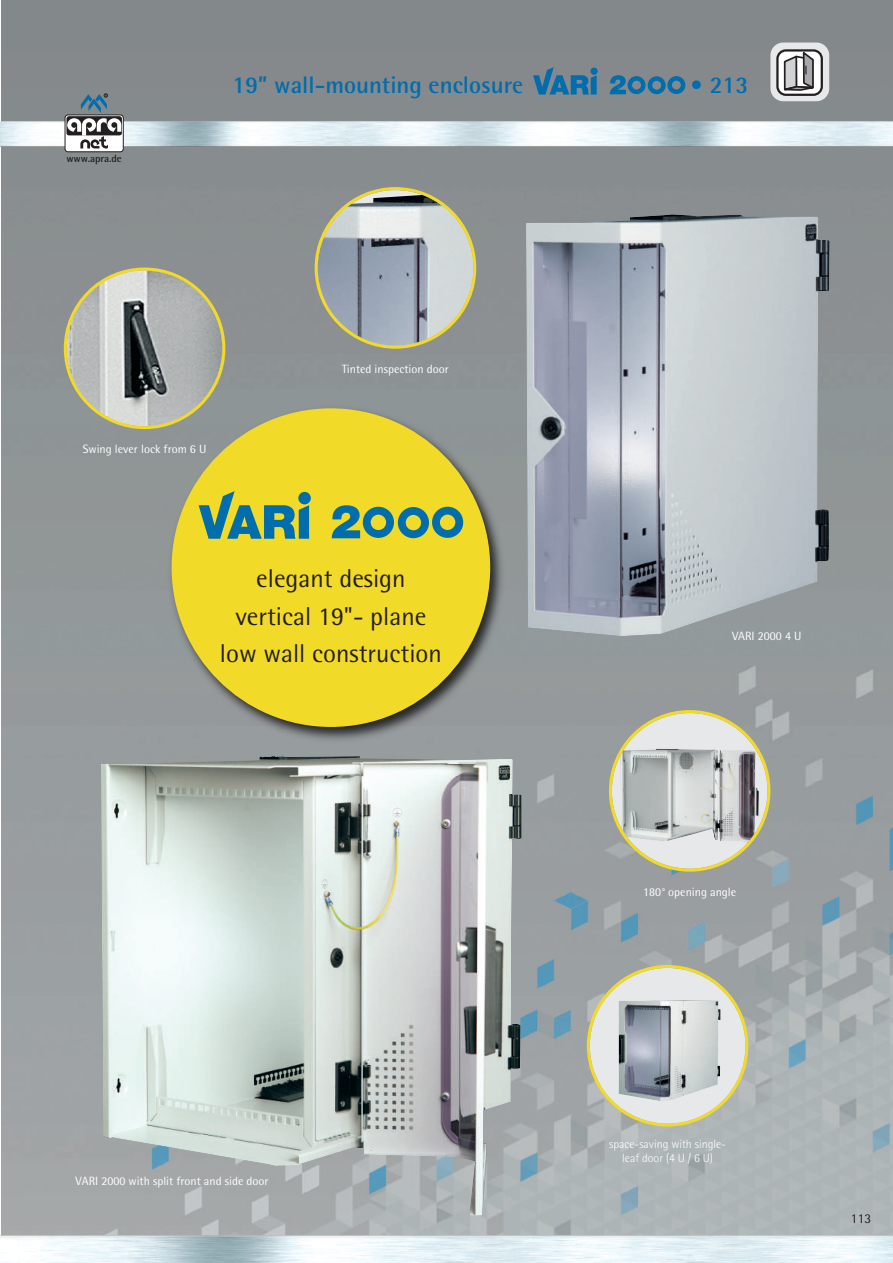
<style>
.page{position:relative;width:893px;height:1263px;background:#fff}
.page>*{position:absolute;margin:0;border:0;box-sizing:border-box;transform-origin:0 0}
.t1{font:25.8px/37.2px "Agfa Rotis Semisans";color:#231f20;text-align:center}
.t2{font:700 24px "Rotis Semi Sans Pro Cyr";color:#006dad}
.t3{font:13.5px "Agfa Rotis Semisans";color:#231f20}
.t4{font:12px "Agfa Rotis Semisans";color:#fff}
.t5{font:300 12px/14.4px "Rotis Semi Sans Pro Cyr";color:#fff;text-align:center}
.t6{font:700 10.5px "Rotis Semi Sans Pro Cyr";letter-spacing:-.005em;color:#231f20}
</style>
<div class="page">
<img style="left:1px;top:0;width:892px;height:1235px">
<img style="left:0;top:121px;width:893px;height:26px">
<div style="left:65px;top:115px;width:58px;height:37px;background:linear-gradient(to right,#fff,#fff);border-radius:3px"></div>
<div style="left:65px;top:115px;width:59px;height:37px;border:1px solid #231f20;border-radius:3px"></div>
<svg style="left:66px;top:116px;width:56px;height:19px"></svg>
<svg style="left:67px;top:94px;width:54px;height:54px"></svg>
<div style="left:770px;top:43px;width:59px;height:58px;background:#e7e8e9;border-radius:13px"></div>
<svg style="left:777px;top:50px;width:45px;height:45px"></svg>
<div style="left:776px;top:49px;width:47px;height:47px;border:2px solid #231f20;border-radius:8px"></div>
<svg style="left:776px;top:49px;width:47px;height:43px;background:#a9a8a9"></svg>
<svg style="left:533px;top:67px;width:64px;height:28px;background:#447b9c"></svg>
<svg style="left:610px;top:75px;width:75px;height:19px"></svg>
<img style="left:165px;top:402px;width:344px;height:344px">
<div style="left:172px;top:408px;width:318px;height:319px;background:#f2da28;border-radius:50%"></div>
<svg style="left:298px;top:492px;width:13px;height:12px"></svg>
<svg style="left:199px;top:491px;width:110px;height:48px"></svg>
<svg style="left:332px;top:505px;width:131px;height:33px"></svg>
<svg style="left:315px;top:187px;width:161px;height:162px;background:#a7adaa"></svg>
<img style="left:526px;top:214px;width:304px;height:422px">
<svg style="left:587px;top:965px;width:161px;height:161px;background:#c3c5be"></svg>
<svg style="left:609px;top:710px;width:161px;height:162px;background:#bebfb6"></svg>
<svg style="left:64px;top:267px;width:161px;height:162px;background:#a6a89f"></svg>
<img style="left:101px;top:756px;width:421px;height:460px">
<p class="t6" style="left:66px;top:155px;width:57px">www.apra.de</p>
<h2 class="t2" style="left:232px;top:76px;width:292px">19” wall-mounting enclosure</h2>
<h2 class="t2" style="left:690px;top:76px;width:60px">• 213</h2>
<p class="t4" style="left:83px;top:445px;width:125px">Swing lever lock from 6 U</p>
<p class="t4" style="left:342px;top:364px;width:108px">Tinted inspection door</p>
<h1 class="t1" style="left:220px;top:563px;width:224px">elegant design vertical 19"- plane low wall construction</h1>
<p class="t4" style="left:732px;top:631px;width:71px">VARI 2000 4 U</p>
<p class="t4" style="left:643px;top:887px;width:95px">180° opening angle</p>
<p class="t4" style="left:76px;top:1177px;width:195px">VARI 2000 with split front and side door</p>
<p class="t5" style="left:609px;top:1137px;width:118px">space-saving with single&shy;leaf door (4 U / 6 U)</p>
<p class="t3" style="left:851px;top:1214px;width:22px">113</p>
</div>
